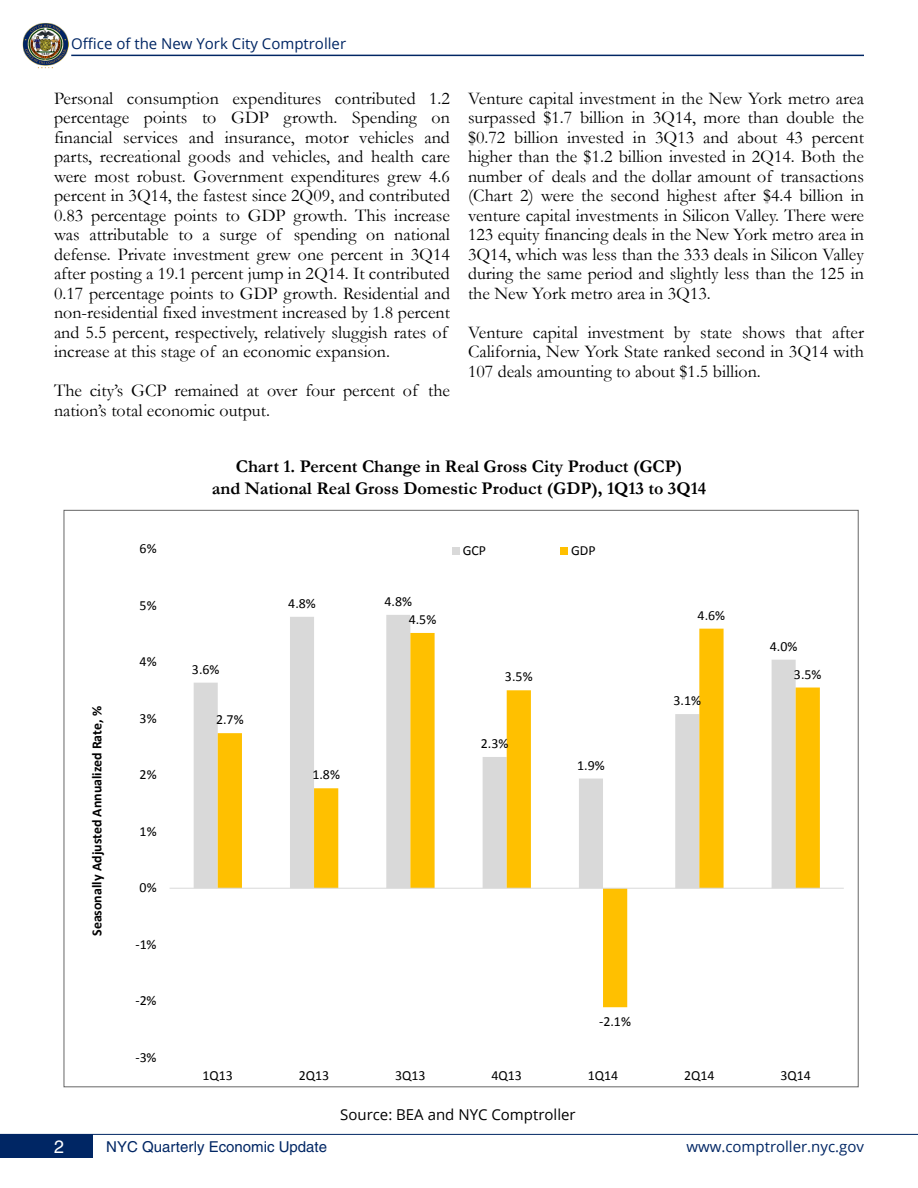
<style>
.page{position:relative;width:918px;height:1188px;background:#fff}
.page>*{position:absolute;margin:0;border:0;box-sizing:border-box;transform-origin:0 0}
.Table_paragraph{font:18px/19.5px "Garamond";color:#000}
.Table_paragraph-2{font:700 18px "Garamond";color:#000}
.t1{font:18px "Helvetica";color:#fff}
.t2{font:15px "Open Sans";color:#002664}
.Table_paragraph-3{font:15px "Open Sans";color:#000}
.t3{font:15px "Helvetica";color:#002664}
.t4{font:13.95px "Calibri";letter-spacing:.005em;color:#000}
.t5{font:700 13.95px "Calibri";color:#000}
</style>
<div class="page">
<img style="left:23px;top:23px;width:45px;height:45px">
<hr style="left:71px;top:55px;width:793px;height:1px;background:#002664">
<div style="left:0;top:1134px;width:92px;height:23px;background:#002664"></div>
<hr style="left:0;top:1134px;width:918px;height:1px;background:#002664">
<svg style="left:194px;top:615px;width:530px;height:273px"></svg>
<svg style="left:218px;top:629px;width:602px;height:378px"></svg>
<hr style="left:170px;top:888px;width:674px;height:1px;background:#d9d9d9">
<div style="left:452px;top:547px;width:7px;height:8px;background:#d9d9d9"></div>
<div style="left:560px;top:547px;width:8px;height:8px;background:#ffc000"></div>
<p class="t2" style="left:71px;top:33px;width:276px">Office of the New York City Comptroller</p>
<p class="Table_paragraph" style="left:54px;top:88px;width:398px">Personal consumption expenditures contributed 1.2 percentage points to GDP growth. Spending on financial services and insurance, motor vehicles and parts, recreational goods and vehicles, and health care were most robust. Government expenditures grew 4.6 percent in 3Q14, the fastest since 2Q09, and contributed 0.83 percentage points to GDP growth. This increase was attributable to a surge of spending on national defense. Private investment grew one percent in 3Q14 after posting a 19.1 percent jump in 2Q14. It contributed 0.17 percentage points to GDP growth. Residential and non-residential fixed investment increased by 1.8 percent and 5.5 percent, respectively, relatively sluggish rates of increase at this stage of an economic expansion.</p>
<p class="Table_paragraph" style="left:54px;top:380px;width:398px">The city’s GCP remained at over four percent of the nation’s total economic output.</p>
<p class="Table_paragraph" style="left:468px;top:88px;width:398px;text-align:justify">Venture capital investment in the New York metro area surpassed $1.7 billion in 3Q14, more than double the $0.72 billion invested in 3Q13 and about 43 percent higher than the $1.2 billion invested in 2Q14. Both the number of deals and the dollar amount of transactions (Chart 2) were the second highest after $4.4 billion in venture capital investments in Silicon Valley. There were 123 equity financing deals in the New York metro area in 3Q14, which was less than the 333 deals in Silicon Valley during the same period and slightly less than the 125 in the New York metro area in 3Q13.</p>
<p class="Table_paragraph" style="left:468px;top:322px;width:398px;text-align:justify">Venture capital investment by state shows that after California, New York State ranked second in 3Q14 with 107 deals amounting to about $1.5 billion.</p>
<p class="t5" style="left:87px;top:936px;width:231px;rotate:-90deg">Seasonally Adjusted Annualized Rate, %</p>
<p class="t4" style="left:140px;top:539px;width:19px">6%</p>
<p class="t4" style="left:140px;top:595px;width:19px">5%</p>
<p class="t4" style="left:140px;top:652px;width:19px">4%</p>
<p class="t4" style="left:140px;top:708px;width:19px">3%</p>
<p class="t4" style="left:140px;top:765px;width:19px">2%</p>
<p class="t4" style="left:140px;top:821px;width:19px">1%</p>
<p class="t4" style="left:140px;top:878px;width:19px">0%</p>
<p class="t4" style="left:135px;top:934px;width:23px">-1%</p>
<p class="t4" style="left:135px;top:991px;width:23px">-2%</p>
<p class="t4" style="left:135px;top:1047px;width:23px">-3%</p>
<p class="Table_paragraph-2" style="left:236px;top:454px;width:448px">Chart 1. Percent Change in Real Gross City Product (GCP)</p>
<p class="Table_paragraph-2" style="left:212px;top:476px;width:496px">and National Real Gross Domestic Product (GDP), 1Q13 to 3Q14</p>
<p class="t4" style="left:192px;top:659px;width:29px">3.6%</p>
<p class="t4" style="left:216px;top:710px;width:29px">2.7%</p>
<p class="t4" style="left:288px;top:593px;width:29px">4.8%</p>
<p class="t4" style="left:385px;top:592px;width:29px">4.8%</p>
<p class="t4" style="left:312px;top:765px;width:29px">1.8%</p>
<p class="t4" style="left:409px;top:610px;width:29px">4.5%</p>
<p class="t4" style="left:463px;top:541px;width:25px">GCP</p>
<p class="t4" style="left:571px;top:541px;width:26px">GDP</p>
<p class="t4" style="left:505px;top:667px;width:29px">3.5%</p>
<p class="t4" style="left:481px;top:734px;width:29px">2.3%</p>
<p class="t4" style="left:577px;top:755px;width:29px">1.9%</p>
<p class="t4" style="left:698px;top:605px;width:29px">4.6%</p>
<p class="t4" style="left:674px;top:691px;width:29px">3.1%</p>
<p class="t4" style="left:770px;top:636px;width:29px">4.0%</p>
<p class="t4" style="left:794px;top:664px;width:29px">3.5%</p>
<p class="t4" style="left:599px;top:1011px;width:33px">-2.1%</p>
<p class="t4" style="left:202px;top:1066px;width:32px">1Q13</p>
<p class="t4" style="left:299px;top:1066px;width:32px">2Q13</p>
<p class="t4" style="left:395px;top:1066px;width:32px">3Q13</p>
<p class="t4" style="left:491px;top:1066px;width:32px">4Q13</p>
<p class="t4" style="left:588px;top:1066px;width:32px">1Q14</p>
<p class="t4" style="left:684px;top:1066px;width:32px">2Q14</p>
<p class="t4" style="left:780px;top:1066px;width:32px">3Q14</p>
<p class="Table_paragraph-3" style="left:340px;top:1105px;width:237px">Source: BEA and NYC Comptroller</p>
<p class="t1" style="left:54px;top:1136px;width:12px">2</p>
<p class="t3" style="left:106px;top:1138px;width:222px">NYC Quarterly Economic Update</p>
<p class="t2" style="left:686px;top:1136px;width:179px">www.comptroller.nyc.gov</p>
</div>
